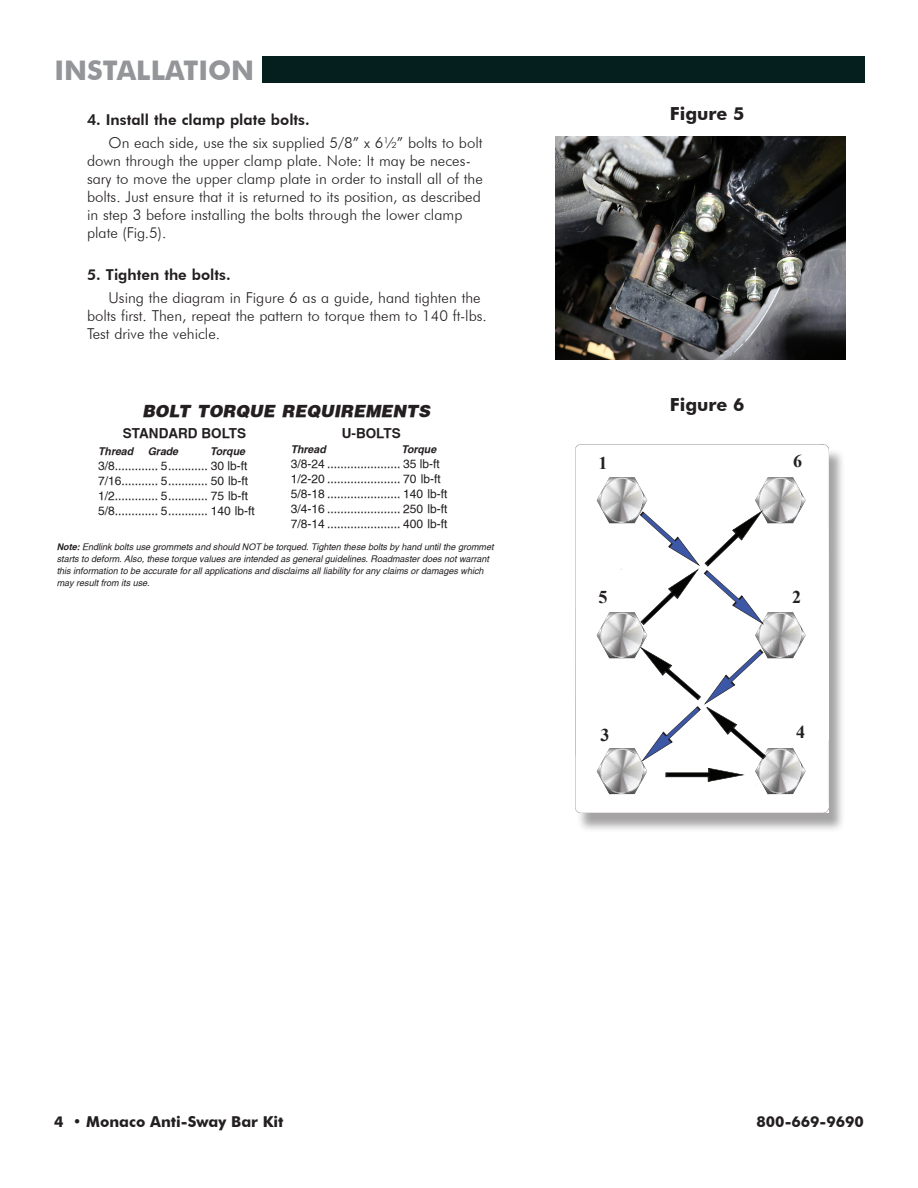
<style>
.page{position:relative;width:918px;height:1188px;background:#fff}
.page>*{position:absolute;margin:0;border:0;box-sizing:border-box;transform-origin:0 0}
.t1{font:700 27px "Futura BT";color:#939598}
.t2{font:700 18px "Futura BT";color:#231f20}
.t3{font:700 18px "Times New Roman";color:#231f20}
.t4{font:italic 900 16.5px "Switzerland";color:#231f20}
.Lettered_Items_Under{font:300 15px/18px "Futura BT";color:#231f20}
.t5{font:700 15px "Futura BT";color:#231f20}
.Lettered_Items{font:800 15px "Futura BT";color:#231f20}
.Lettered_Items_Under-2{font:800 15px "Futura BT";color:#231f20}
.t6{font:700 13.5px "Switzerland";color:#231f20}
.t7{font:12px/15px "Switzerland";color:#231f20}
.t8{font:italic 700 10.5px "Switzerland";color:#231f20}
.t9{font:italic 9px/12px "Switzerland";color:#231f20}
.s1{font-weight:700}
</style>
<div class="page">
<div style="left:576px;top:448px;width:269px;height:385px;background:#231f20;opacity:.41"></div>
<img style="left:576px;top:445px;width:252px;height:368px">
<div style="left:262px;top:56px;width:603px;height:27px;background:#051e1e"></div>
<img style="left:556px;top:137px;width:290px;height:223px">
<svg style="left:597px;top:476px;width:209px;height:320px"></svg>
<p class="t1" style="left:55px;top:54px;width:201px">INSTALLATION</p>
<p class="Lettered_Items" style="left:87px;top:110px;width:224px">4. Install the clamp plate bolts.</p>
<p class="Lettered_Items_Under" style="left:87px;top:134px;width:397px;text-indent:22px">On each side, use the six supplied 5/8” x 6½” bolts to bolt down through the upper clamp plate. Note: It may be neces&shy;sary to move the upper clamp plate in order to install all of the bolts. Just ensure that it is returned to its position, as described in step 3 before installing the bolts through the lower clamp plate (Fig.5).</p>
<p class="Lettered_Items_Under-2" style="left:87px;top:265px;width:145px">5. Tighten the bolts.</p>
<p class="Lettered_Items_Under" style="left:87px;top:289px;width:401px;text-indent:22px">Using the diagram in Figure 6 as a guide, hand tighten the bolts first. Then, repeat the pattern to torque them to 140 ft-lbs.<br>Test drive the vehicle.</p>
<p class="t4" style="left:142px;top:400px;width:289px">BOLT TORQUE REQUIREMENTS</p>
<p class="t6" style="left:123px;top:425px;width:125px">STANDARD BOLTS</p>
<p class="t8" style="left:98px;top:445px;width:37px">Thread</p>
<p class="t8" style="left:148px;top:445px;width:32px">Grade</p>
<p class="t8" style="left:210px;top:445px;width:36px">Torque</p>
<p class="t7" style="left:98px;top:458px;width:158px">3/8............. 5............ 30 lb-ft 7/16........... 5............ 50 lb-ft 1/2............. 5............ 75 lb-ft 5/8............. 5............ 140 lb-ft</p>
<p class="t9" style="left:57px;top:541px;width:438px"><span class="s1">Note:</span> Endlink bolts use grommets and should NOT be torqued. Tighten these bolts by hand until the grommet starts to deform. Also, these torque values are intended as general guidelines. Roadmaster does not warrant this information to be accurate for all applications and disclaims all liability for any claims or damages which may result from its use.</p>
<p class="t6" style="left:342px;top:425px;width:61px">U-BOLTS</p>
<p class="t8" style="left:291px;top:443px;width:37px">Thread</p>
<p class="t8" style="left:401px;top:443px;width:36px">Torque</p>
<p class="t7" style="left:291px;top:456px;width:158px">3/8-24 ...................... 35 lb-ft 1/2-20 ...................... 70 lb-ft 5/8-18 ...................... 140 lb-ft 3/4-16 ...................... 250 lb-ft 7/8-14 ...................... 400 lb-ft</p>
<p class="t2" style="left:670px;top:103px;width:76px">Figure 5</p>
<p class="t3" style="left:598px;top:450px;width:10px">1</p>
<p class="t2" style="left:670px;top:394px;width:76px">Figure 6</p>
<p class="t3" style="left:793px;top:448px;width:10px">6</p>
<p class="t3" style="left:598px;top:584px;width:10px">5</p>
<p class="t3" style="left:792px;top:584px;width:10px">2</p>
<p class="t3" style="left:600px;top:722px;width:10px">3</p>
<p class="t3" style="left:796px;top:719px;width:10px">4</p>
<p class="t5" style="left:54px;top:1113px;width:231px">4 • Monaco Anti-Sway Bar Kit</p>
<p class="t5" style="left:757px;top:1113px;width:109px">800-669-9690</p>
</div>
